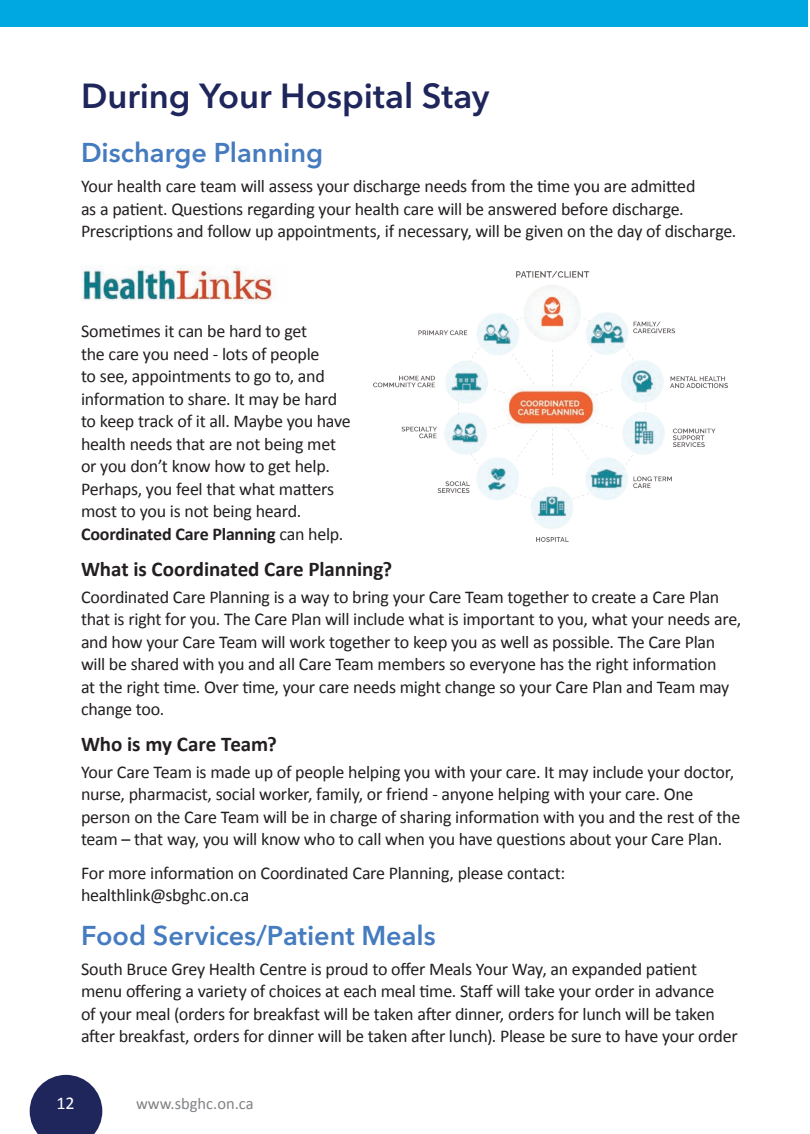
<style>
.page{position:relative;width:810px;height:1134px;background:#fff}
.page>*{position:absolute;margin:0;border:0;box-sizing:border-box;transform-origin:0 0}
.t1{font:600 34.5px "Avenir Next LT Pro";color:#1f265c}
.t2{font:600 27px "Avenir Next LT Pro";color:#457bbf}
.t3{font:700 21px "Calibri";letter-spacing:-.005em;color:#231f20}
.t4{font:18px/22.5px "Calibri";letter-spacing:-.015em;color:#231f20}
.t5{font:18px "Calibri";color:#fff}
.t6{font:16.5px "Calibri";color:#808285}
.s1{font-weight:700}
</style>
<div class="page">
<svg style="left:30px;top:1075px;width:72px;height:59px;background:#414774"></svg>
<div style="left:0;top:0;width:808px;height:27px;background:#00a8e1"></div>
<img style="left:81px;top:265px;width:194px;height:36px">
<img style="left:373px;top:271px;width:355px;height:270px">
<p class="t1" style="left:81px;top:75px;width:410px">During Your Hospital Stay</p>
<p class="t2" style="left:81px;top:136px;width:244px">Discharge Planning</p>
<p class="t4" style="left:81px;top:175px;width:657px">Your health care team will assess your discharge needs from the time you are admitted<br>as a patient. Questions regarding your health care will be answered before discharge.<br>Prescriptions and follow up appointments, if necessary, will be given on the day of discharge.</p>
<p class="t4" style="left:81px;top:320px;width:271px">Sometimes it can be hard to get<br>the care you need - lots of people<br>to see, appointments to go to, and information to share. It may be hard to keep track of it all. Maybe you have health needs that are not being met or you don’t know how to get help.<br>Perhaps, you feel that what matters most to you is not being heard.<br><span class="s1">Coordinated Care Planning</span> can help.</p>
<p class="t3" style="left:81px;top:555px;width:313px">What is Coordinated Care Planning?</p>
<p class="t4" style="left:81px;top:585px;width:662px">Coordinated Care Planning is a way to bring your Care Team together to create a Care Plan that is right for you. The Care Plan will include what is important to you, what your needs are, and how your Care Team will work together to keep you as well as possible. The Care Plan will be shared with you and all Care Team members so everyone has the right information<br>at the right time. Over time, your care needs might change so your Care Plan and Team may change too.</p>
<p class="t3" style="left:81px;top:731px;width:197px">Who is my Care Team?</p>
<p class="t4" style="left:81px;top:761px;width:661px">Your Care Team is made up of people helping you with your care. It may include your doctor, nurse, pharmacist, social worker, family, or friend - anyone helping with your care. One person on the Care Team will be in charge of sharing information with you and the rest of the team – that way, you will know who to call when you have questions about your Care Plan.</p>
<p class="t4" style="left:81px;top:862px;width:486px">For more information on Coordinated Care Planning, please contact: healthlink@sbghc.on.ca</p>
<p class="t2" style="left:81px;top:919px;width:356px">Food Services/Patient Meals</p>
<p class="t4" style="left:81px;top:958px;width:658px">South Bruce Grey Health Centre is proud to offer Meals Your Way, an expanded patient menu offering a variety of choices at each meal time. Staff will take your order in advance<br>of your meal (orders for breakfast will be taken after dinner, orders for lunch will be taken after breakfast, orders for dinner will be taken after lunch). Please be sure to have your order</p>
<p class="t5" style="left:56px;top:1091px;width:20px">12</p>
<p class="t6" style="left:136px;top:1093px;width:119px">www.sbghc.on.ca</p>
</div>
